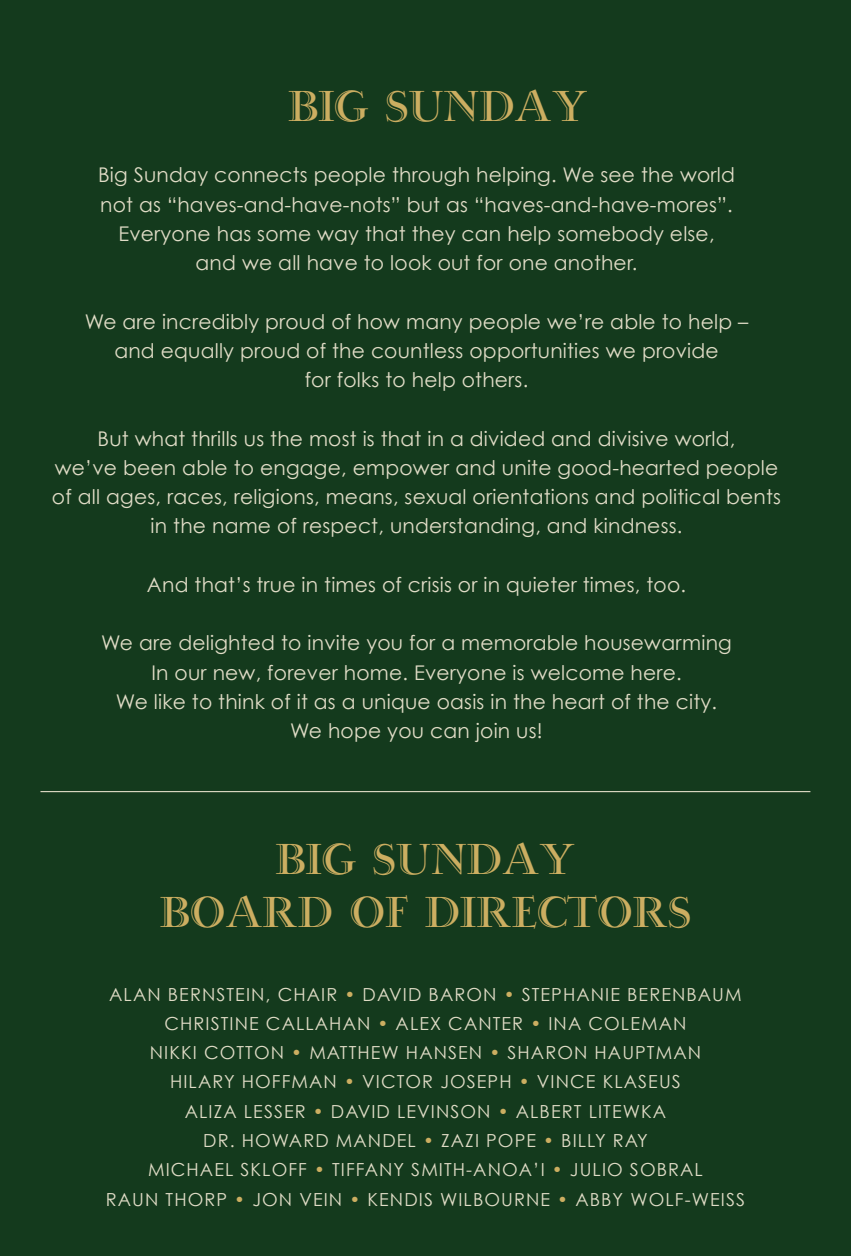
<style>
.page{position:relative;width:851px;height:1256px;background:#fff}
.page>*{position:absolute;margin:0;border:0;box-sizing:border-box;transform-origin:0 0}
.t1{font:49.5px/53.6px "Lateral Incised NF";color:#ccae61;text-align:center}
.t2{font:20.25px/29.2px "Century Gothic";letter-spacing:.01em;color:#e0dcc6;text-align:center}
.t3{font:18px/29.2px "Century Gothic";letter-spacing:.06em;color:#e0dcc6;text-align:center}
.s1{color:#ccae61}
</style>
<div class="page">
<div style="left:0;top:0;width:850px;height:1256px;background:#143a1d"></div>
<hr style="left:40px;top:791px;width:770px;height:1px;background:#e0dcc6">
<h1 class="t1" style="left:288px;top:81px;width:301px">BIG SUNDAY</h1>
<p class="t2" style="left:98px;top:160px;width:638px">Big Sunday connects people through helping. We see the world not as “haves-and-have-nots” but as “haves-and-have-mores”.<br>Everyone has some way that they can help somebody else, and we all have to look out for one another.</p>
<p class="t2" style="left:85px;top:306px;width:665px">We are incredibly proud of how many people we’re able to help – and equally proud of the countless opportunities we provide<br>for folks to help others.</p>
<p class="t2" style="left:52px;top:423px;width:730px">But what thrills us the most is that in a divided and divisive world,<br>we’ve been able to engage, empower and unite good-hearted people of all ages, races, religions, means, sexual orientations and political bents in the name of respect, understanding, and kindness.</p>
<p class="t2" style="left:147px;top:569px;width:540px">And that’s true in times of crisis or in quieter times, too.</p>
<p class="t2" style="left:101px;top:628px;width:632px">We are delighted to invite you for a memorable housewarming In our new, forever home. Everyone is welcome here.<br>We like to think of it as a unique oasis in the heart of the city.<br>We hope you can join us!</p>
<h1 class="t1" style="left:160px;top:833px;width:532px">BIG SUNDAY<br>BOARD OF DIRECTORS</h1>
<p class="t3" style="left:106px;top:979px;width:640px">ALAN BERNSTEIN, CHAIR <span class="s1">•</span> DAVID BARON <span class="s1">•</span> STEPHANIE BERENBAUM CHRISTINE CALLAHAN <span class="s1">•</span> ALEX CANTER <span class="s1">•</span> INA COLEMAN<br>NIKKI COTTON <span class="s1">•</span> MATTHEW HANSEN <span class="s1">•</span> SHARON HAUPTMAN<br>HILARY HOFFMAN <span class="s1">•</span> VICTOR JOSEPH <span class="s1">•</span> VINCE KLASEUS<br>ALIZA LESSER <span class="s1">•</span> DAVID LEVINSON <span class="s1">•</span> ALBERT LITEWKA<br>DR. HOWARD MANDEL <span class="s1">•</span> ZAZI POPE <span class="s1">•</span> BILLY RAY<br>MICHAEL SKLOFF <span class="s1">•</span> TIFFANY SMITH-ANOA’I <span class="s1">•</span> JULIO SOBRAL<br>RAUN THORP <span class="s1">•</span> JON VEIN <span class="s1">•</span> KENDIS WILBOURNE <span class="s1">•</span> ABBY WOLF-WEISS</p>
</div>
